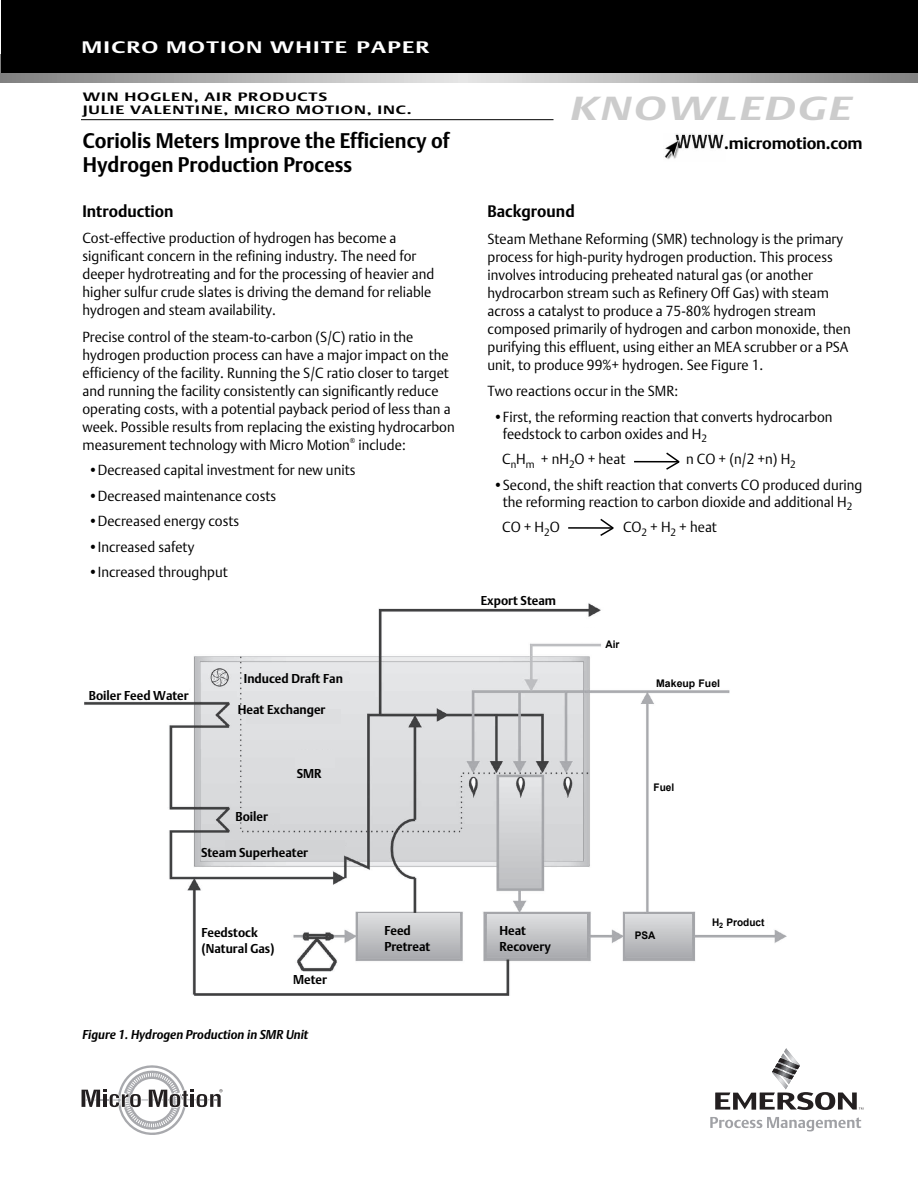
<style>
.page{position:relative;width:918px;height:1188px;background:#fff}
.page>*{position:absolute;margin:0;border:0;box-sizing:border-box;transform-origin:0 0}
.t1{font:italic 33px "DTL Argo T Bold";letter-spacing:.055em;color:#ccc;scale:1.4 1}
.t2{font:21px/24px "DTL Argo T Bold";color:#000;scale:.95 1}
.t3{font:16.5px "DTL Argo T Bold";color:#000;scale:.96 1}
.t4{font:16.5px "DTL Argo T Bold";letter-spacing:.055em;color:#fff;scale:1.4 1}
.t5{font:16.5px "DTL Argo T Bold";color:#000}
.t6{font:14.4px/18px "DTL Argo T Light";color:#000;scale:.96 1}
.t7{font:12.75px/16.5px "DTL Argo T Bold";color:#000;scale:.96 1}
.t8{font:italic 12.75px "DTL Argo T Bold";color:#000;scale:.96 1}
.t9{font:12px/13.5px "DTL Argo T Bold";letter-spacing:.055em;color:#000;scale:1.4 1}
.t10{font:700 10.5px "Arial";color:#000;scale:.96 1}
.t11{font:700 10.5px "Arial";color:#000}
.t12{font:7.2px "DTL Argo T Light";color:#000;scale:.96 1}
</style>
<div class="page">
<div style="left:386px;top:54px;width:153px;height:28px;background:#d5d5d5"></div>
<div style="left:404px;top:54px;width:117px;height:28px;background:#dadada"></div>
<div style="left:422px;top:54px;width:81px;height:28px;background:#dedede"></div>
<div style="left:445px;top:54px;width:36px;height:28px;background:#e2e2e2"></div>
<div style="left:458px;top:54px;width:9px;height:28px;background:#e6e6e6"></div>
<div style="left:1px;top:0;width:917px;height:72px;background:#000"></div>
<hr style="left:81px;top:119px;width:473px;height:1px;background:#000">
<img style="left:664px;top:134px;width:60px;height:26px">
<svg style="left:715px;top:1048px;width:148px;height:62px"></svg>
<svg style="left:710px;top:1117px;width:151px;height:14px"></svg>
<svg style="left:82px;top:1065px;width:141px;height:70px"></svg>
<hr style="left:634px;top:461px;width:45px;height:1px;background:#000">
<svg style="left:664px;top:452px;width:16px;height:18px"></svg>
<hr style="left:568px;top:527px;width:45px;height:2px;background:#000">
<svg style="left:599px;top:518px;width:15px;height:18px"></svg>
<img style="left:84px;top:603px;width:702px;height:392px">
<div style="left:358px;top:914px;width:102px;height:43px;background:linear-gradient(to bottom,#dddee0,#aaabaf)"></div>
<div style="left:487px;top:915px;width:99px;height:42px;background:linear-gradient(to bottom,#dedfe0,#abacb0)"></div>
<div style="left:625px;top:915px;width:66px;height:42px;background:linear-gradient(to bottom,#dddee0,#abacb0)"></div>
<div style="left:295px;top:750px;width:40px;height:18px;background:#dddee0"></div>
<div style="left:246px;top:709px;width:94px;height:14px;background:#dddee0"></div>
<div style="left:247px;top:672px;width:102px;height:11px;background:#e3e4e6"></div>
<div style="left:246px;top:813px;width:34px;height:11px;background:#d5d6d8"></div>
<div style="left:226px;top:840px;width:119px;height:15px;background:#d2d3d5"></div>
<div style="left:653px;top:794px;width:32px;height:16px;background:#fff"></div>
<div style="left:648px;top:673px;width:87px;height:14px;background:#fff"></div>
<div style="left:701px;top:913px;width:66px;height:19px;background:#fff"></div>
<div style="left:208px;top:919px;width:82px;height:35px;background:#fff"></div>
<div style="left:297px;top:975px;width:39px;height:12px;background:#fff"></div>
<div style="left:489px;top:588px;width:95px;height:18px;background:#fff"></div>
<div style="left:573px;top:629px;width:32px;height:13px;background:#fff"></div>
<div style="left:81px;top:683px;width:108px;height:16px;background:#fff"></div>
<div style="left:161px;top:613px;width:108px;height:16px;background:#fff"></div>
<p class="t4" style="left:81px;top:38px;width:250px">MICRO MOTION WHITE PAPER</p>
<p class="t9" style="left:83px;top:90px;width:236px">WIN HOGLEN, AIR PRODUCTS<br>JULIE VALENTINE, MICRO MOTION, INC.</p>
<h2 class="t2" style="left:83px;top:129px;width:388px">Coriolis Meters Improve the Efficiency of<br>Hydrogen Production Process</h2>
<p class="t3" style="left:82px;top:201px;width:96px">Introduction</p>
<p class="t6" style="left:82px;top:229px;width:368px">Cost-effective production of hydrogen has become a significant concern in the refining industry. The need for deeper hydrotreating and for the processing of heavier and higher sulfur crude slates is driving the demand for reliable hydrogen and steam availability.</p>
<p class="t6" style="left:82px;top:328px;width:389px">Precise control of the steam-to-carbon (S/C) ratio in the hydrogen production process can have a major impact on the efficiency of the facility. Running the S/C ratio closer to target and running the facility consistently can significantly reduce operating costs, with a potential payback period of less than a week. Possible results from replacing the existing hydrocarbon measurement technology with Micro Motion</p>
<p class="t12" style="left:350px;top:436px;width:7px">®</p>
<p class="t6" style="left:358px;top:436px;width:51px">include:</p>
<p class="t6" style="left:88px;top:461px;width:280px">•Decreased capital investment for new units</p>
<p class="t6" style="left:88px;top:487px;width:198px">•Decreased maintenance costs</p>
<p class="t6" style="left:88px;top:512px;width:159px">•Decreased energy costs</p>
<p class="t6" style="left:88px;top:538px;width:112px">•Increased safety</p>
<p class="t6" style="left:88px;top:563px;width:147px">•Increased throughput</p>
<p class="t7" style="left:89px;top:687px;width:106px">Boiler Feed Water</p>
<p class="t7" style="left:244px;top:670px;width:105px">Induced Draft Fan</p>
<p class="t7" style="left:238px;top:701px;width:93px">Heat Exchanger</p>
<p class="t7" style="left:297px;top:765px;width:27px">SMR</p>
<p class="t7" style="left:236px;top:808px;width:35px">Boiler</p>
<p class="t7" style="left:201px;top:844px;width:113px">Steam Superheater</p>
<h1 class="t1" style="left:571px;top:88px;width:202px">KNOWLEDGE</h1>
<p class="t5" style="left:724px;top:133px;width:140px">.micromotion.com</p>
<p class="t3" style="left:488px;top:201px;width:92px">Background</p>
<p class="t6" style="left:488px;top:229px;width:380px">Steam Methane Reforming (SMR) technology is the primary process for high-purity hydrogen production. This process involves introducing preheated natural gas (or another hydrocarbon stream such as Refinery Off Gas) with steam across a catalyst to produce a 75-80% hydrogen stream composed primarily of hydrogen and carbon monoxide, then purifying this effluent, using either an MEA scrubber or a PSA unit, to produce 99%+ hydrogen. See Figure 1.</p>
<p class="t6" style="left:488px;top:382px;width:200px">Two reactions occur in the SMR:</p>
<p class="t6" style="left:503px;top:408px;width:345px;line-height:16.8px;text-indent:-10px">•First, the reforming reaction that converts hydrocarbon feedstock to carbon oxides and H<sub>2</sub></p>
<p class="t6" style="left:502px;top:450px;width:130px">C<sub>n</sub>H<sub>m</sub> + nH<sub>2</sub>O + heat</p>
<p class="t6" style="left:686px;top:450px;width:116px">n CO + (n/2 +n) H<sub>2</sub></p>
<p class="t6" style="left:493px;top:476px;width:386px;line-height:16.8px;text-align:center">•Second, the shift reaction that converts CO produced during the reforming reaction to carbon dioxide and additional H<sub>2</sub></p>
<p class="t6" style="left:502px;top:518px;width:62px">CO + H<sub>2</sub>O</p>
<p class="t6" style="left:623px;top:518px;width:99px">CO<sub>2</sub> + H<sub>2</sub> + heat</p>
<p class="t7" style="left:481px;top:592px;width:80px">Export Steam</p>
<p class="t10" style="left:605px;top:639px;width:16px">Air</p>
<p class="t11" style="left:656px;top:678px;width:65px">Makeup Fuel</p>
<p class="t10" style="left:654px;top:782px;width:23px">Fuel</p>
<p class="t7" style="left:201px;top:924px;width:78px">Feedstock (Natural Gas)</p>
<p class="t7" style="left:293px;top:971px;width:37px">Meter</p>
<p class="t8" style="left:82px;top:1027px;width:237px">Figure 1. Hydrogen Production in SMR Unit</p>
<p class="t7" style="left:384px;top:922px;width:49px">Feed<br>Pretreat</p>
<p class="t7" style="left:499px;top:922px;width:55px">Heat<br>Recovery</p>
<p class="t10" style="left:635px;top:929px;width:23px">PSA</p>
<p class="t10" style="left:712px;top:916px;width:56px">H<sub>2</sub> Product</p>
</div>
